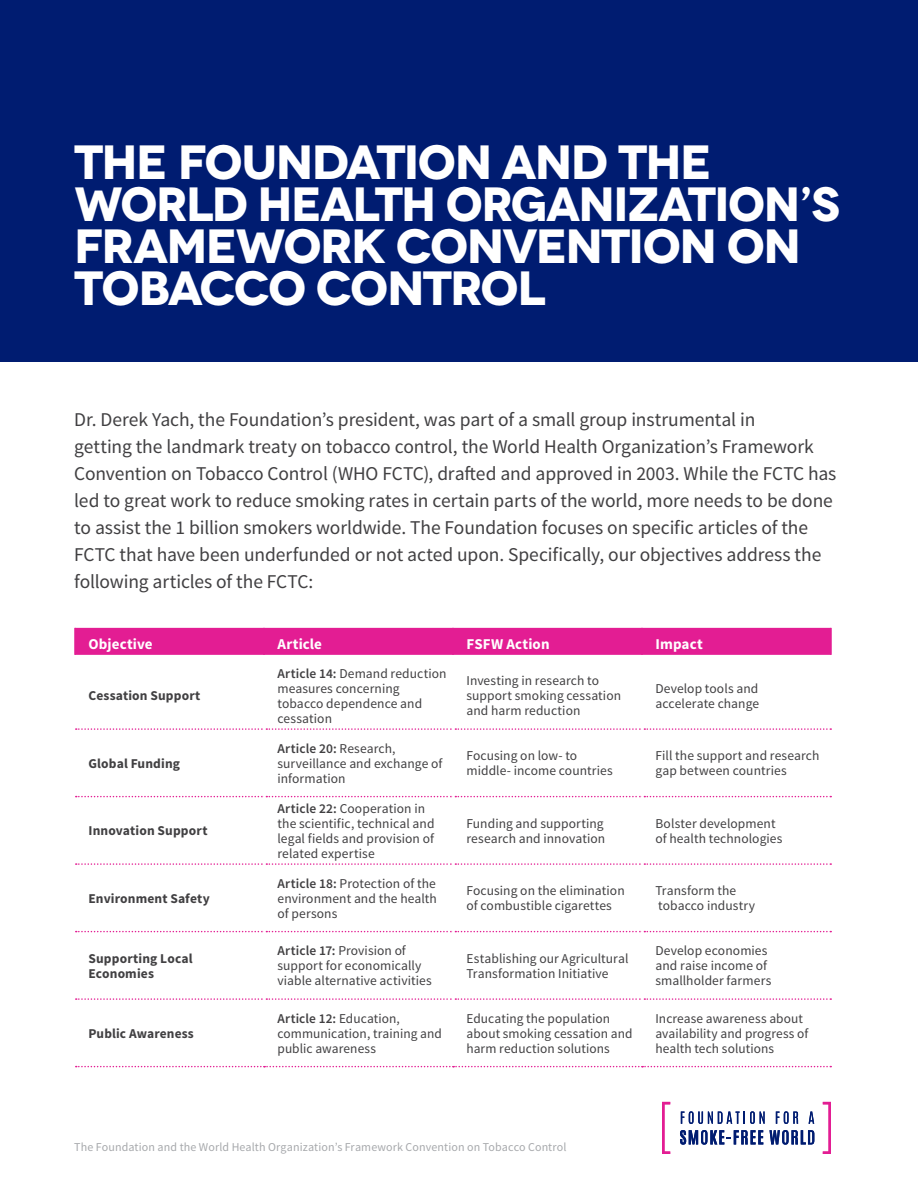
<style>
.page{position:relative;width:918px;height:1188px;background:#fff}
.page>*{position:absolute;margin:0;border:0;box-sizing:border-box;transform-origin:0 0}
.t1{font:700 48px/42px "Novecentowide";letter-spacing:-.035em;color:#fff}
.t2{font:19.5px/27px "Source Sans Pro";letter-spacing:-.005em;color:#414042}
.t3{font:700 15px "Source Sans Pro";letter-spacing:.01em;color:#fff}
.t4{font:13.5px/15px "Source Sans Pro";letter-spacing:.005em;color:#414042}
.t5{font:700 13.5px/15px "Source Sans Pro";letter-spacing:.01em;color:#414042}
.t6{font:12px "Source Sans Pro";letter-spacing:.01em;color:#a7a9ac}
.s1{font-weight:600}
</style>
<div class="page">
<div style="left:0;top:0;width:918px;height:362px;background:#001c71"></div>
<div style="left:76px;top:628px;width:754px;height:27px;background:#e31d93"></div>
<svg style="left:76px;top:728px;width:755px;height:2px"></svg>
<svg style="left:76px;top:796px;width:755px;height:1px"></svg>
<svg style="left:76px;top:863px;width:755px;height:2px"></svg>
<svg style="left:76px;top:931px;width:755px;height:1px"></svg>
<svg style="left:76px;top:998px;width:755px;height:2px"></svg>
<svg style="left:76px;top:1066px;width:755px;height:1px"></svg>
<hr style="left:262px;top:662px;width:4px;height:67px;background:#fff">
<hr style="left:452px;top:662px;width:2px;height:67px;background:#fff">
<hr style="left:640px;top:662px;width:4px;height:67px;background:#fff">
<hr style="left:262px;top:729px;width:4px;height:68px;background:#fff">
<hr style="left:452px;top:729px;width:2px;height:68px;background:#fff">
<hr style="left:640px;top:729px;width:4px;height:68px;background:#fff">
<hr style="left:262px;top:797px;width:4px;height:67px;background:#fff">
<hr style="left:452px;top:797px;width:2px;height:67px;background:#fff">
<hr style="left:640px;top:797px;width:4px;height:67px;background:#fff">
<hr style="left:262px;top:864px;width:4px;height:68px;background:#fff">
<hr style="left:452px;top:864px;width:2px;height:68px;background:#fff">
<hr style="left:640px;top:864px;width:4px;height:68px;background:#fff">
<hr style="left:262px;top:932px;width:4px;height:67px;background:#fff">
<hr style="left:452px;top:932px;width:2px;height:67px;background:#fff">
<hr style="left:640px;top:932px;width:4px;height:67px;background:#fff">
<hr style="left:262px;top:999px;width:4px;height:67px;background:#fff">
<hr style="left:452px;top:999px;width:2px;height:67px;background:#fff">
<hr style="left:640px;top:999px;width:4px;height:67px;background:#fff">
<hr style="left:263px;top:628px;width:2px;height:27px;background:#e31d93">
<hr style="left:452px;top:628px;width:2px;height:27px;background:#e31d93">
<hr style="left:641px;top:628px;width:2px;height:27px;background:#e31d93">
<hr style="left:830px;top:628px;width:2px;height:27px;background:#e31d93">
<hr style="left:74px;top:628px;width:2px;height:27px;background:#e31d93">
<svg style="left:823px;top:1102px;width:8px;height:52px"></svg>
<svg style="left:662px;top:1102px;width:8px;height:52px"></svg>
<svg style="left:680px;top:1130px;width:83px;height:15px"></svg>
<svg style="left:769px;top:1130px;width:45px;height:15px"></svg>
<svg style="left:681px;top:1111px;width:84px;height:13px"></svg>
<svg style="left:776px;top:1111px;width:22px;height:13px"></svg>
<svg style="left:809px;top:1112px;width:5px;height:12px"></svg>
<h1 class="t1" style="left:74px;top:142px;width:767px">THE FOUNDATION AND THE<br>WORLD HEALTH ORGANIZATION’S<br>FRAMEWORK CONVENTION ON<br>TOBACCO CONTROL</h1>
<p class="t2" style="left:74px;top:406px;width:764px">Dr. Derek Yach, the Foundation’s president, was part of a small group instrumental in<br>getting the landmark treaty on tobacco control, the World Health Organization’s Framework Convention on Tobacco Control (WHO FCTC), drafted and approved in 2003. While the FCTC has led to great work to reduce smoking rates in certain parts of the world, more needs to be done to assist the 1 billion smokers worldwide. The Foundation focuses on specific articles of the FCTC that have been underfunded or not acted upon. Specifically, our objectives address the following articles of the FCTC:</p>
<p class="t3" style="left:88px;top:634px;width:66px">Objective</p>
<p class="t3" style="left:278px;top:634px;width:46px">Article</p>
<p class="t3" style="left:466px;top:634px;width:85px">FSFW Action</p>
<p class="t3" style="left:656px;top:634px;width:49px">Impact</p>
<p class="t5" style="left:88px;top:689px;width:113px">Cessation Support</p>
<p class="t4" style="left:278px;top:666px;width:171px"><span class="s1">Article 14:</span> Demand reduction measures concerning tobacco dependence and cessation</p>
<p class="t4" style="left:466px;top:673px;width:156px">Investing in research to support smoking cessation and harm reduction</p>
<p class="t4" style="left:656px;top:681px;width:105px">Develop tools and accelerate change</p>
<p class="t5" style="left:88px;top:756px;width:93px">Global Funding</p>
<p class="t5" style="left:88px;top:824px;width:121px">Innovation Support</p>
<p class="t5" style="left:88px;top:891px;width:123px">Environment Safety</p>
<p class="t4" style="left:278px;top:741px;width:166px"><span class="s1">Article 20:</span> Research, surveillance and exchange of information</p>
<p class="t4" style="left:466px;top:749px;width:148px">Focusing on low- to middle- income countries</p>
<p class="t4" style="left:656px;top:749px;width:166px">Fill the support and research gap between countries</p>
<p class="t4" style="left:278px;top:801px;width:159px"><span class="s1">Article 22:</span> Cooperation in the scientific, technical and legal fields and provision of related expertise</p>
<p class="t4" style="left:466px;top:816px;width:140px">Funding and supporting research and innovation</p>
<p class="t4" style="left:656px;top:816px;width:129px">Bolster development of health technologies</p>
<p class="t4" style="left:278px;top:876px;width:161px;text-align:justify"><span class="s1">Article 18:</span> Protection of the environment and the health of persons</p>
<p class="t4" style="left:466px;top:884px;width:160px">Focusing on the elimination of combustible cigarettes</p>
<p class="t4" style="left:656px;top:884px;width:101px">Transform the tobacco industry</p>
<p class="t5" style="left:88px;top:951px;width:106px">Supporting Local<br>Economies</p>
<p class="t4" style="left:278px;top:944px;width:156px"><span class="s1">Article 17:</span> Provision of support for economically viable alternative activities</p>
<p class="t4" style="left:466px;top:951px;width:164px">Establishing our Agricultural<br>Transformation Initiative</p>
<p class="t4" style="left:656px;top:944px;width:117px">Develop economies and raise income of smallholder farmers</p>
<p class="t5" style="left:88px;top:1026px;width:107px">Public Awareness</p>
<p class="t4" style="left:277px;top:1011px;width:166px"><span class="s1">Article 12:</span> Education, communication, training and public awareness</p>
<p class="t4" style="left:466px;top:1011px;width:168px">Educating the population about smoking cessation and harm reduction solutions</p>
<p class="t4" style="left:655px;top:1011px;width:154px">Increase awareness about availability and progress of health tech solutions</p>
<p class="t6" style="left:74px;top:1140px;width:494px">The Foundation and the World Health Organization’s Framework Convention on Tobacco Control</p>
</div>
